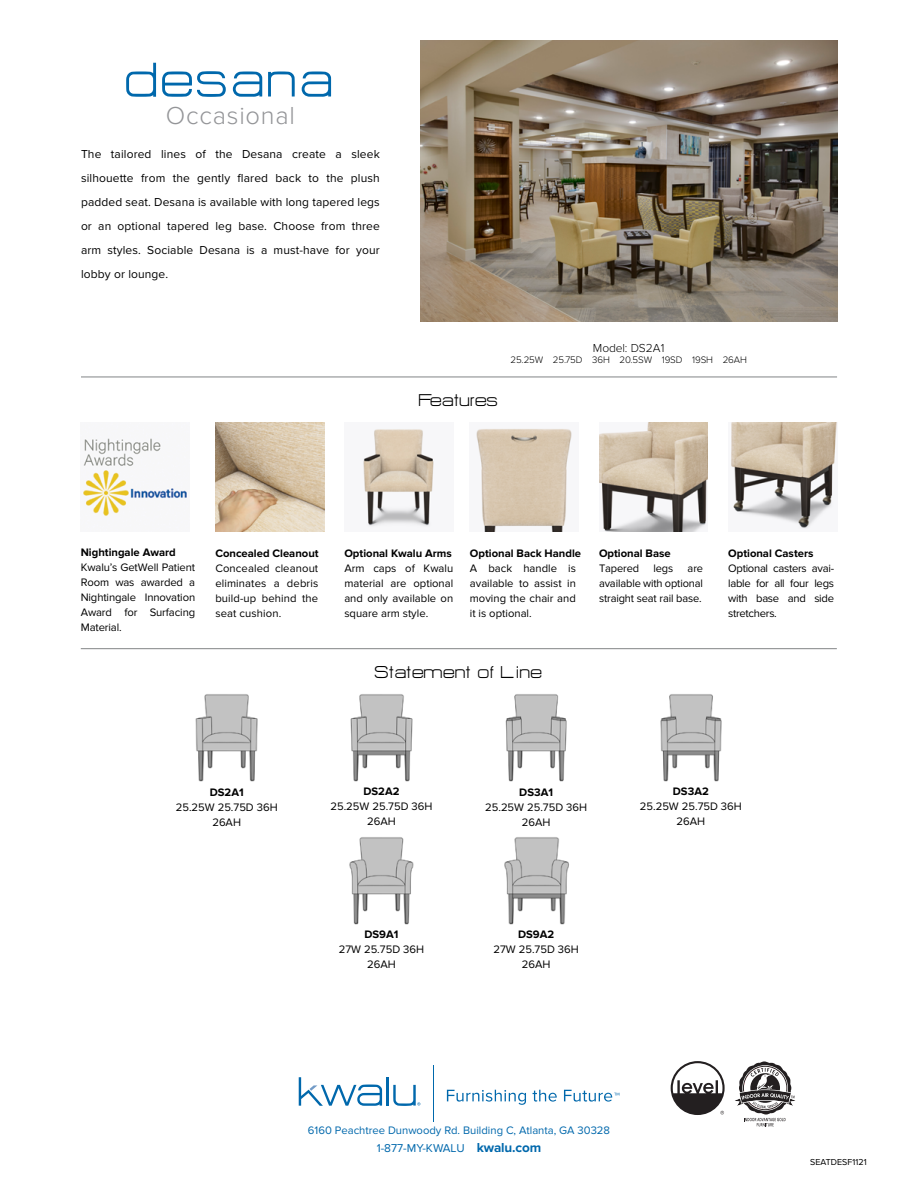
<style>
.page{position:relative;width:918px;height:1188px;background:#fff}
.page>*{position:absolute;margin:0;border:0;box-sizing:border-box;transform-origin:0 0}
.t1{font:60px "HURTMOLD";letter-spacing:.03em;color:#0068ac}
.t2{font:300 25.5px "Proxima Nova";letter-spacing:.03em;color:#949598}
.t3{font:21px "HURTMOLD";color:#000}
.t4{font:12px/24px "Proxima Nova";letter-spacing:.01em;color:#000;text-align:justify}
.t5{font:300 12px "Proxima Nova";letter-spacing:-.005em;color:#000}
.t6{font:11.85px "Proxima Nova";color:#0068ac}
.t7{font:11.25px/15px "Proxima Nova";color:#000;text-align:justify}
.t8{font:700 11.25px "Proxima Nova";color:#000}
.t9{font:11.25px "Proxima Nova";color:#0068ac}
.t10{font:300 9.75px "Proxima Nova";letter-spacing:-.01em;color:#000}
.t11{font:9px "Proxima Nova";color:#000}
.s1{font-weight:700;font-size:13.5px}
</style>
<div class="page">
<hr style="left:81px;top:376px;width:756px;height:2px;background:#909294">
<svg style="left:671px;top:1061px;width:54px;height:54px"></svg>
<svg style="left:735px;top:1061px;width:61px;height:65px"></svg>
<hr style="left:433px;top:1066px;width:1px;height:56px;background:#0068ac">
<hr style="left:387px;top:1077px;width:2px;height:29px;background:#0068ac">
<svg style="left:393px;top:1085px;width:27px;height:21px"></svg>
<svg style="left:299px;top:1077px;width:83px;height:29px"></svg>
<svg style="left:447px;top:1090px;width:79px;height:15px"></svg>
<svg style="left:533px;top:1090px;width:24px;height:12px"></svg>
<svg style="left:564px;top:1090px;width:55px;height:12px"></svg>
<hr style="left:81px;top:648px;width:756px;height:1px;background:#909294">
<img style="left:731px;top:423px;width:106px;height:106px">
<img style="left:215px;top:423px;width:109px;height:109px">
<img style="left:195px;top:694px;width:63px;height:88px">
<img style="left:505px;top:694px;width:62px;height:88px">
<img style="left:660px;top:694px;width:62px;height:88px">
<img style="left:349px;top:837px;width:65px;height:88px">
<img style="left:504px;top:837px;width:65px;height:88px">
<img style="left:350px;top:694px;width:63px;height:88px">
<img style="left:599px;top:423px;width:109px;height:109px">
<img style="left:476px;top:428px;width:96px;height:104px">
<img style="left:363px;top:429px;width:71px;height:98px">
<img style="left:420px;top:40px;width:417px;height:281px">
<img style="left:83px;top:438px;width:104px;height:79px">
<h1 class="t1" style="left:126px;top:49px;width:211px">desana</h1>
<h2 class="t2" style="left:166px;top:101px;width:131px">Occasional</h2>
<p class="t4" style="left:81px;top:142px;width:300px">The tailored lines of the Desana create a sleek silhouette from the gently flared back to the plush padded seat. Desana is available with long tapered legs or an optional tapered leg base. Choose from three arm styles. Sociable Desana is a must-have for your lobby or lounge.</p>
<h3 class="t3" style="left:419px;top:389px;width:81px">Features</h3>
<p class="t5" style="left:593px;top:341px;width:73px">Model: DS2A1</p>
<p class="t10" style="left:510px;top:354px;width:238px">25.25W 25.75D 36H 20.5SW 19SD 19SH 26AH</p>
<p class="t8" style="left:81px;top:546px;width:97px">Nightingale Award</p>
<p class="t7" style="left:81px;top:560px;width:116px">Kwalu’s GetWell Patient Room was awarded a Nightingale Innovation Award for Surfacing Material.</p>
<p class="t8" style="left:215px;top:546px;width:105px">Concealed Cleanout</p>
<p class="t7" style="left:215px;top:561px;width:104px">Concealed cleanout eliminates a debris build-up behind the seat cushion.</p>
<p class="t8" style="left:344px;top:546px;width:109px">Optional Kwalu Arms</p>
<p class="t8" style="left:470px;top:546px;width:113px">Optional Back Handle</p>
<p class="t7" style="left:470px;top:561px;width:107px">A back handle is available to assist in moving the chair and it is optional.</p>
<p class="t7" style="left:344px;top:561px;width:110px">Arm caps of Kwalu material are optional and only available on square arm style.</p>
<p class="t8" style="left:599px;top:546px;width:73px">Optional Base</p>
<p class="t7" style="left:599px;top:561px;width:42px">Tapered</p>
<p class="t7" style="left:653px;top:561px;width:21px">legs</p>
<p class="t7" style="left:599px;top:561px;width:106px;text-indent:89px">are available with optional straight seat rail base.</p>
<h3 class="t3" style="left:375px;top:661px;width:169px">Statement of Line</h3>
<p class="t8" style="left:728px;top:546px;width:87px">Optional Casters</p>
<p class="t7" style="left:728px;top:561px;width:107px">Optional casters avai&shy;lable for all four legs with base and side stretchers.</p>
<p class="t8" style="left:210px;top:785px;width:35px">DS2A1</p>
<p class="t7" style="left:176px;top:800px;width:103px;text-align:center">25.25W 25.75D 36H<br>26AH</p>
<p class="t8" style="left:363px;top:785px;width:38px">DS2A2</p>
<p class="t7" style="left:330px;top:800px;width:103px;text-align:center">25.25W 25.75D 36H<br>26AH</p>
<p class="t8" style="left:364px;top:928px;width:35px">DS9A1</p>
<p class="t7" style="left:339px;top:942px;width:87px;text-align:center">27W 25.75D 36H<br>26AH</p>
<p class="t8" style="left:519px;top:785px;width:35px">DS3A1</p>
<p class="t7" style="left:485px;top:800px;width:103px;text-align:center">25.25W 25.75D 36H<br>26AH</p>
<p class="t8" style="left:518px;top:928px;width:38px">DS9A2</p>
<p class="t7" style="left:494px;top:942px;width:87px;text-align:center">27W 25.75D 36H<br>26AH</p>
<p class="t8" style="left:673px;top:785px;width:37px">DS3A2</p>
<p class="t7" style="left:640px;top:800px;width:103px;text-align:center">25.25W 25.75D 36H<br>26AH</p>
<p class="t9" style="left:308px;top:1124px;width:304px">6160 Peachtree Dunwoody Rd. Building C, Atlanta, GA 30328</p>
<p class="t6" style="left:377px;top:1142px;width:166px">1-877-MY-KWALU <span class="s1">kwalu.com</span></p>
<p class="t11" style="left:810px;top:1157px;width:59px">SEATDESF1121</p>
</div>
